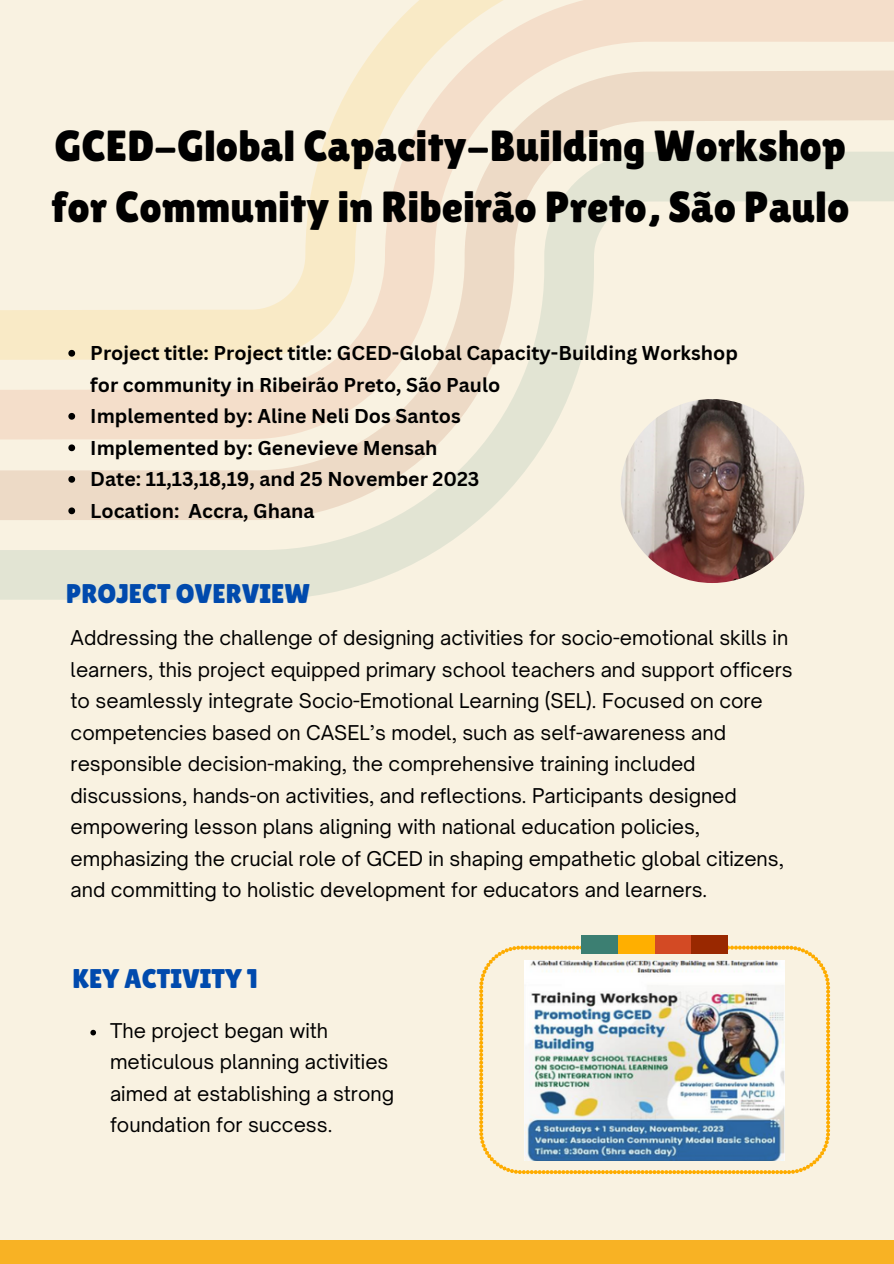
<style>
.page{position:relative;width:894px;height:1264px;background:#fff}
.page>*{position:absolute;margin:0;border:0;box-sizing:border-box;transform-origin:0 0}
.t1{font:43.5px/60.8px "Lilita One";color:#000}
.t2{font:27px "Lilita One";color:#004aad}
.t3{font:19.5px/31.5px "Open Sauce One";color:#000}
.t4{font:700 19.5px/31.5px "Canva Sans";color:#000}
</style>
<div class="page">
<div style="left:0;top:0;width:893px;height:1263px;background:#f9f2e1"></div>
<svg style="left:0;top:520px;width:800px;height:79px"></svg>
<svg style="left:0;top:439px;width:804px;height:81px"></svg>
<svg style="left:0;top:360px;width:786px;height:79px"></svg>
<svg style="left:0;top:0;width:893px;height:360px"></svg>
<svg style="left:68px;top:350px;width:7px;height:6px"></svg>
<svg style="left:68px;top:413px;width:7px;height:6px"></svg>
<svg style="left:68px;top:444px;width:7px;height:7px"></svg>
<svg style="left:68px;top:476px;width:7px;height:6px"></svg>
<svg style="left:68px;top:507px;width:7px;height:7px"></svg>
<svg style="left:90px;top:1029px;width:6px;height:6px"></svg>
<img style="left:620px;top:399px;width:184px;height:184px;border-radius:50%">
<img style="left:479px;top:945px;width:350px;height:229px">
<div style="left:581px;top:935px;width:37px;height:18px;background:#3c7f72"></div>
<div style="left:618px;top:935px;width:36px;height:18px;background:#ffaf00"></div>
<div style="left:654px;top:935px;width:37px;height:18px;background:#d34a24"></div>
<div style="left:691px;top:935px;width:36px;height:18px;background:#992800"></div>
<div style="left:0;top:1240px;width:893px;height:23px;background:#f8b224"></div>
<p class="t1" style="left:51px;top:116px;width:799px">GCED-Global Capacity-Building Workshop for Community in Ribeirão Preto, São Paulo</p>
<p class="t4" style="left:90px;top:337px;width:649px">Project title: Project title: GCED-Global Capacity-Building Workshop for community in Ribeirão Preto, São Paulo</p>
<h1 class="t4" style="left:90px;top:400px;width:372px">Implemented by: Aline Neli Dos Santos</h1>
<p class="t4" style="left:90px;top:431px;width:349px">Implemented by: Genevieve Mensah</p>
<p class="t4" style="left:90px;top:463px;width:390px">Date: 11,13,18,19, and 25 November 2023</p>
<p class="t4" style="left:90px;top:494px;width:226px">Location: Accra, Ghana</p>
<h2 class="t2" style="left:66px;top:577px;width:245px">PROJECT OVERVIEW</h2>
<p class="t3" style="left:71px;top:622px;width:723px">Addressing the challenge of designing activities for socio-emotional skills in learners, this project equipped primary school teachers and support officers to seamlessly integrate Socio-Emotional Learning (SEL). Focused on core competencies based on CASEL’s model, such as self-awareness and responsible decision-making, the comprehensive training included discussions, hands-on activities, and reflections. Participants designed empowering lesson plans aligning with national education policies, emphasizing the crucial role of GCED in shaping empathetic global citizens, and committing to holistic development for educators and learners.</p>
<p class="t2" style="left:72px;top:962px;width:187px">KEY ACTIVITY 1</p>
<p class="t3" style="left:110px;top:1014px;width:285px">The project began with meticulous planning activities aimed at establishing a strong foundation for success.</p>
</div>
